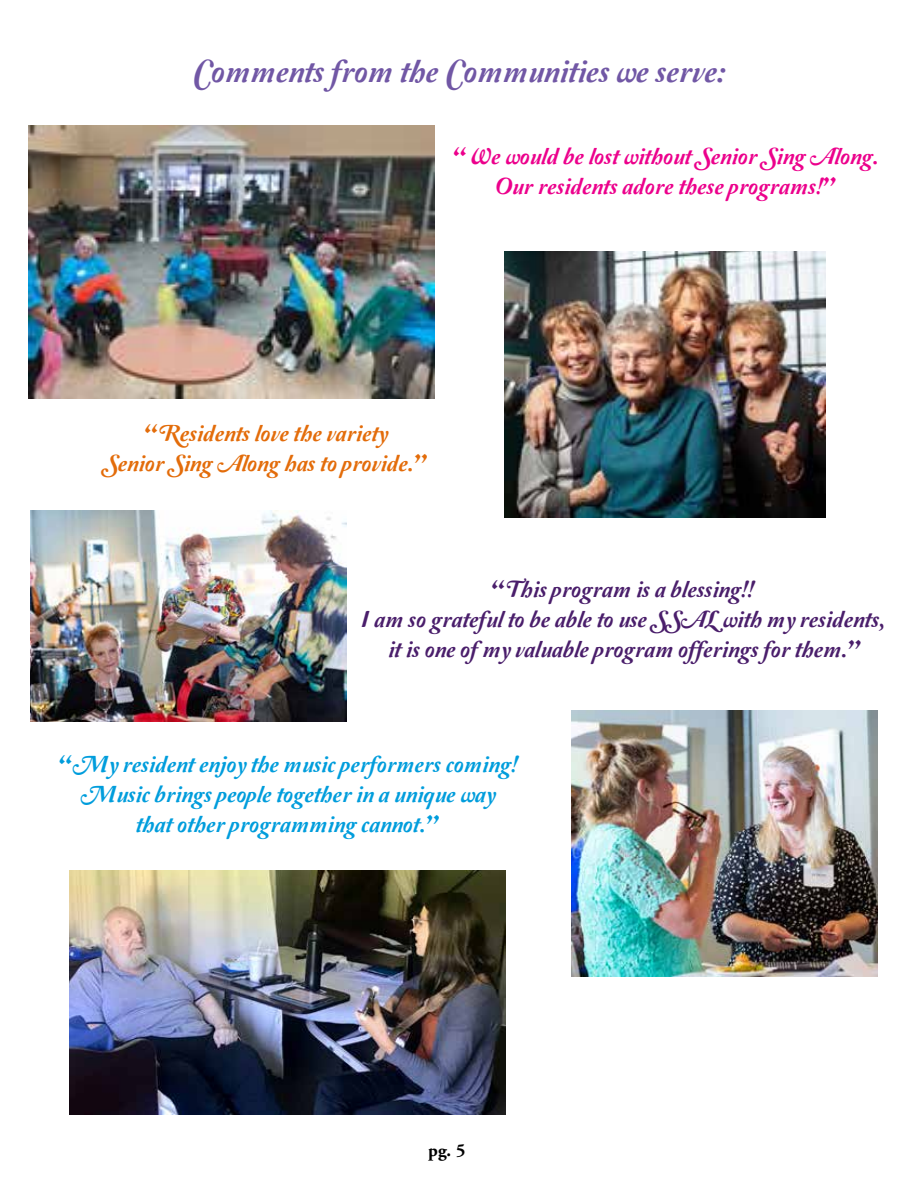
<style>
.page{position:relative;width:918px;height:1188px;background:#fff}
.page>*{position:absolute;margin:0;border:0;box-sizing:border-box;transform-origin:0 0}
.t1{font:33px "Amperzand";color:#7157a5}
.t2{font:24px/30px "Amperzand";color:#4a1e6b;text-align:center}
.t3{font:24px/30px "Amperzand";color:#009ddc;text-align:center}
.t4{font:24px/30px "Amperzand";color:#ec008c;text-align:center}
.t5{font:24px/30px "Amperzand";color:#e36c0a;text-align:center}
.t6{font:700 18px "Adobe Garamond";color:#000}
.s1{font-family:"Catull";font-weight:700}
</style>
<div class="page">
<img style="left:29px;top:126px;width:406px;height:272px">
<img style="left:504px;top:251px;width:322px;height:267px">
<img style="left:572px;top:710px;width:305px;height:267px">
<img style="left:30px;top:510px;width:317px;height:211px">
<img style="left:69px;top:870px;width:436px;height:245px">
<h1 class="t1" style="left:193px;top:54px;width:534px">Comments from the Communities we serve:</h1>
<p class="t4" style="left:453px;top:143px;width:427px"><span class="s1">“</span>We would be lost without Senior Sing Along.<br>Our residents adore these programs!<span class="s1">”</span></p>
<p class="t5" style="left:103px;top:420px;width:327px"><span class="s1">“</span>Residents love the variety<br>Senior Sing Along has to provide.<span class="s1">”</span></p>
<p class="t2" style="left:360px;top:575px;width:527px"><span class="s1">“</span>This program is a blessing!!<br>I am so grateful to be able to use SSAL with my residents, it is one of my valuable program offerings for them.<span class="s1">”</span></p>
<p class="t3" style="left:59px;top:750px;width:460px"><span class="s1">“</span>My resident enjoy the music performers coming!<br>Music brings people together in a unique way<br>that other programming cannot.<span class="s1">”</span></p>
<p class="t6" style="left:428px;top:1140px;width:39px">pg. 5</p>
</div>
